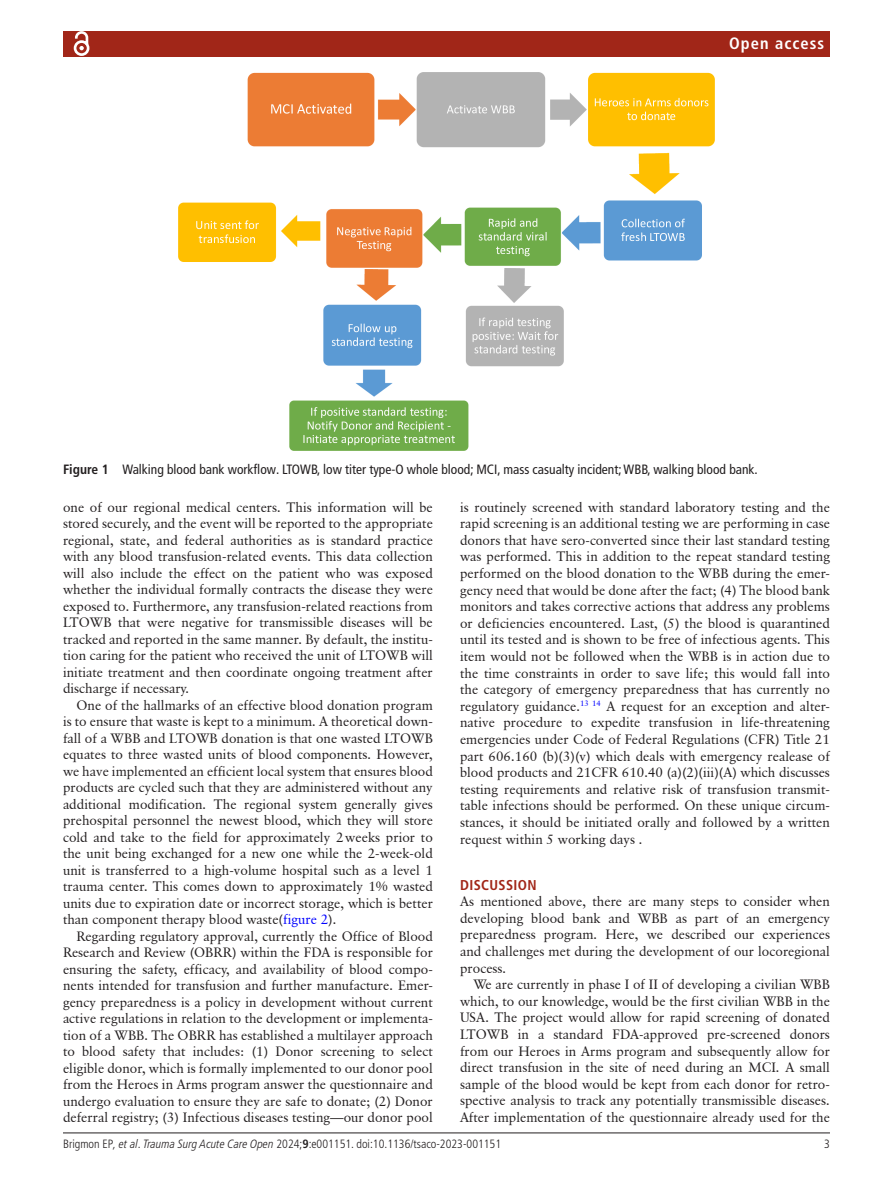
<style>
.page{position:relative;width:893px;height:1191px;background:#fff}
.page>*{position:absolute;margin:0;border:0;box-sizing:border-box;transform-origin:0 0}
.t1{font:700 condensed 16.5px "Frutiger LT Std";letter-spacing:.065em;color:#fff}
.t2{font:700 condensed 14.25px "Frutiger LT Pro";letter-spacing:.025em;color:#a12618}
.t3{font:13.5px/16.5px "Classical Garamond BT";color:#231f20;text-align:justify}
.t4{font:condensed 13.5px "Frutiger LT Pro";color:#231f20}
.t5{font:300 condensed 12px "Frutiger LT Pro";color:#231f20}
.s1{font-weight:700}
.s2{color:#00f}
.s3{font-style:italic}
</style>
<div class="page">
<hr style="left:63px;top:1132px;width:767px;height:1px;background:#231f20">
<div style="left:63px;top:31px;width:767px;height:25px;background:#a12618"></div>
<svg style="left:72px;top:31px;width:19px;height:26px"></svg>
<img style="left:178px;top:72px;width:537px;height:378px">
<p class="t1" style="left:729px;top:34px;width:97px">Open access</p>
<p class="t4" style="left:63px;top:462px;width:696px"><span class="s1">Figure 1</span> Walking blood bank workflow. LTOWB, low titer type-O whole blood; MCI, mass casualty incident; WBB, walking blood bank.</p>
<p class="t3" style="left:63px;top:498px;width:371px">one of our regional medical centers. This information will be stored securely, and the event will be reported to the appropriate regional, state, and federal authorities as is standard practice with any blood transfusion-related events. This data collection will also include the effect on the patient who was exposed whether the individual formally contracts the disease they were exposed to. Furthermore, any transfusion-related reactions from LTOWB that were negative for transmissible diseases will be tracked and reported in the same manner. By default, the institu&shy;tion caring for the patient who received the unit of LTOWB will initiate treatment and then coordinate ongoing treatment after discharge if necessary.</p>
<p class="t3" style="left:63px;top:696px;width:371px;text-indent:14px">One of the hallmarks of an effective blood donation program is to ensure that waste is kept to a minimum. A theoretical down&shy;fall of a WBB and LTOWB donation is that one wasted LTOWB equates to three wasted units of blood components. However, we have implemented an efficient local system that ensures blood products are cycled such that they are administered without any additional modification. The regional system generally gives prehospital personnel the newest blood, which they will store cold and take to the field for approximately 2weeks prior to the unit being exchanged for a new one while the 2-week-old unit is transferred to a high-volume hospital such as a level 1 trauma center. This comes down to approximately 1% wasted units due to expiration date or incorrect storage, which is better than component therapy blood waste(<span class="s2">figure 2</span>).</p>
<p class="t3" style="left:63px;top:927px;width:371px;text-indent:14px">Regarding regulatory approval, currently the Office of Blood Research and Review (OBRR) within the FDA is responsible for ensuring the safety, efficacy, and availability of blood compo&shy;nents intended for transfusion and further manufacture. Emer&shy;gency preparedness is a policy in development without current active regulations in relation to the development or implementa&shy;tion of a WBB. The OBRR has established a multilayer approach to blood safety that includes: (1) Donor screening to select eligible donor, which is formally implemented to our donor pool from the Heroes in Arms program answer the questionnaire and undergo evaluation to ensure they are safe to donate; (2) Donor deferral registry; (3) Infectious diseases testing—our donor pool</p>
<p class="t3" style="left:460px;top:498px;width:371px">is routinely screened with standard laboratory testing and the rapid screening is an additional testing we are performing in case donors that have sero-converted since their last standard testing was performed. This in addition to the repeat standard testing performed on the blood donation to the WBB during the emer&shy;gency need that would be done after the fact; (4) The blood bank monitors and takes corrective actions that address any problems or deficiencies encountered. Last, (5) the blood is quarantined until its tested and is shown to be free of infectious agents. This item would not be followed when the WBB is in action due to the time constraints in order to save life; this would fall into the category of emergency preparedness that has currently no regulatory guidance.<sup>13</sup> <sup>14</sup> A request for an exception and alter&shy;native procedure to expedite transfusion in life-threatening emergencies under Code of Federal Regulations (CFR) Title 21 part 606.160 (b)(3)(v) which deals with emergency realease of blood products and 21CFR 610.40 (a)(2)(iii)(A) which discusses testing requirements and relative risk of transfusion transmit&shy;table infections should be performed. On these unique circum&shy;stances, it should be initiated orally and followed by a written request within 5 working days .</p>
<p class="t2" style="left:460px;top:876px;width:78px">DISCUSSION</p>
<p class="t3" style="left:460px;top:893px;width:371px">As mentioned above, there are many steps to consider when developing blood bank and WBB as part of an emergency preparedness program. Here, we described our experiences and challenges met during the development of our locoregional process.</p>
<p class="t3" style="left:460px;top:976px;width:371px;text-indent:14px">We are currently in phase I of II of developing a civilian WBB which, to our knowledge, would be the first civilian WBB in the USA. The project would allow for rapid screening of donated LTOWB in a standard FDA-approved pre-screened donors from our Heroes in Arms program and subsequently allow for direct transfusion in the site of need during an MCI. A small sample of the blood would be kept from each donor for retro&shy;spective analysis to track any potentially transmissible diseases.<br>After implementation of the questionnaire already used for the</p>
<p class="t5" style="left:63px;top:1136px;width:440px">Brigmon EP<span class="s3">, et al</span>. <span class="s3">Trauma Surg Acute Care Open</span> 2024;<span class="s1">9</span>:e001151. doi:10.1136/tsaco-2023-001151</p>
<p class="t5" style="left:824px;top:1136px;width:7px">3</p>
</div>
